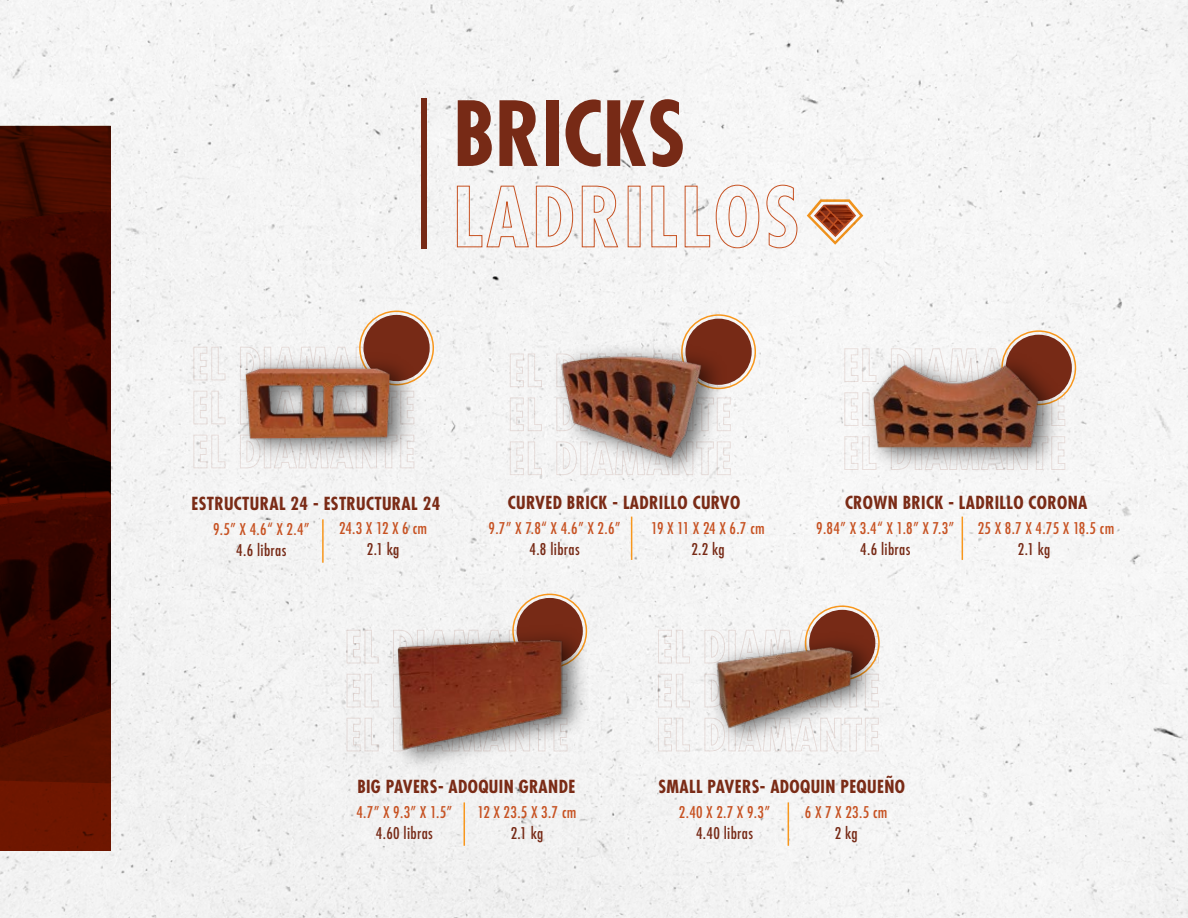
<style>
.page{position:relative;width:1188px;height:918px;background:#fff}
.page>*{position:absolute;margin:0;border:0;box-sizing:border-box;transform-origin:0 0}
.t1{font:700 condensed 87.15px "Futura";color:#772a16}
.t2{font:700 condensed 17.55px "Futura";letter-spacing:.02em;color:#7a2b16}
.t3{font:500 condensed 15.75px "Futura";letter-spacing:.02em;color:#c75222}
.t4{font:500 condensed 15.75px "Futura";letter-spacing:.02em;color:#772a16}
</style>
<div class="page">
<div style="left:1px;top:0;width:1187px;height:918px;background:#f4f4f4"></div>
<svg style="left:0;top:126px;width:111px;height:724px;background:#3d0800"></svg>
<svg style="left:807px;top:199px;width:56px;height:46px"></svg>
<svg style="left:457px;top:185px;width:72px;height:63px"></svg>
<svg style="left:536px;top:183px;width:37px;height:65px"></svg>
<svg style="left:581px;top:185px;width:38px;height:63px"></svg>
<svg style="left:651px;top:185px;width:26px;height:63px"></svg>
<svg style="left:684px;top:184px;width:76px;height:65px"></svg>
<svg style="left:766px;top:184px;width:32px;height:65px"></svg>
<div style="left:422px;top:98px;width:5px;height:151px;background:#772a16"></div>
<svg style="left:193px;top:347px;width:32px;height:33px"></svg>
<svg style="left:240px;top:346px;width:20px;height:1px"></svg>
<svg style="left:193px;top:391px;width:32px;height:33px"></svg>
<svg style="left:193px;top:435px;width:32px;height:33px"></svg>
<svg style="left:240px;top:467px;width:20px;height:1px"></svg>
<svg style="left:274px;top:467px;width:140px;height:1px"></svg>
<hr style="left:322px;top:519px;width:2px;height:44px;background:#f8971d">
<div style="left:359px;top:311px;width:75px;height:74px;border:2px solid #f8971d;border-radius:50%"></div>
<div style="left:363px;top:315px;width:67px;height:66px;background:#772a16;border-radius:50%"></div>
<svg style="left:510px;top:354px;width:32px;height:33px"></svg>
<svg style="left:510px;top:398px;width:32px;height:33px"></svg>
<svg style="left:510px;top:442px;width:32px;height:33px"></svg>
<hr style="left:631px;top:517px;width:1px;height:43px;background:#f8971d">
<hr style="left:962px;top:517px;width:1px;height:43px;background:#f8971d">
<div style="left:681px;top:314px;width:75px;height:75px;border:2px solid #f8971d;border-radius:50%"></div>
<div style="left:685px;top:319px;width:67px;height:66px;background:#772a16;border-radius:50%"></div>
<svg style="left:844px;top:348px;width:11px;height:34px"></svg>
<svg style="left:844px;top:392px;width:11px;height:34px"></svg>
<svg style="left:844px;top:436px;width:11px;height:34px"></svg>
<div style="left:1001px;top:330px;width:75px;height:75px;border:2px solid #f8971d;border-radius:50%"></div>
<div style="left:1006px;top:335px;width:66px;height:66px;background:#772a16;border-radius:50%"></div>
<img style="left:228px;top:347px;width:197px;height:120px">
<img style="left:234px;top:357px;width:164px;height:94px">
<img style="left:545px;top:335px;width:190px;height:152px">
<img style="left:556px;top:348px;width:152px;height:113px">
<img style="left:855px;top:344px;width:216px;height:134px">
<img style="left:863px;top:353px;width:178px;height:116px">
<svg style="left:347px;top:630px;width:32px;height:33px"></svg>
<svg style="left:347px;top:674px;width:32px;height:33px"></svg>
<svg style="left:347px;top:718px;width:32px;height:33px"></svg>
<svg style="left:658px;top:630px;width:32px;height:33px"></svg>
<svg style="left:658px;top:674px;width:32px;height:33px"></svg>
<svg style="left:658px;top:718px;width:32px;height:33px"></svg>
<hr style="left:464px;top:802px;width:1px;height:44px;background:#f8971d">
<hr style="left:788px;top:802px;width:1px;height:44px;background:#f8971d">
<div style="left:517px;top:598px;width:66px;height:66px;background:#772a16;border-radius:50%"></div>
<div style="left:809px;top:610px;width:66px;height:66px;background:#772a16;border-radius:50%"></div>
<img style="left:382px;top:620px;width:213px;height:159px">
<img style="left:386px;top:608px;width:184px;height:159px">
<img style="left:700px;top:626px;width:186px;height:131px">
<img style="left:710px;top:636px;width:150px;height:95px">
<h1 class="t1" style="left:453px;top:78px;width:234px">BRICKS</h1>
<p class="t2" style="left:191px;top:492px;width:250px">ESTRUCTURAL 24 - ESTRUCTURAL 24</p>
<p class="t3" style="left:213px;top:519px;width:98px">9.5” X 4.6“ X 2.4”</p>
<p class="t4" style="left:236px;top:540px;width:52px">4.6 libras</p>
<p class="t4" style="left:367px;top:539px;width:34px">2.1 kg</p>
<p class="t3" style="left:339px;top:518px;width:89px">24.3 X 12 X 6 cm</p>
<p class="t2" style="left:508px;top:491px;width:234px">CURVED BRICK - LADRILLO CURVO</p>
<p class="t3" style="left:489px;top:518px;width:134px">9.7” X 7.8“ X 4.6” X 2.6”</p>
<p class="t4" style="left:530px;top:540px;width:52px">4.8 libras</p>
<p class="t4" style="left:691px;top:540px;width:35px">2.2 kg</p>
<p class="t3" style="left:651px;top:518px;width:115px">19 X 11 X 24 X 6.7 cm</p>
<p class="t2" style="left:845px;top:491px;width:244px">CROWN BRICK - LADRILLO CORONA</p>
<p class="t3" style="left:816px;top:518px;width:140px">9.84” X 3.4“ X 1.8” X 7.3”</p>
<p class="t4" style="left:860px;top:540px;width:52px">4.6 libras</p>
<p class="t4" style="left:1018px;top:540px;width:34px">2.1 kg</p>
<p class="t3" style="left:978px;top:518px;width:138px">25 X 8.7 X 4.75 X 18.5 cm</p>
<p class="t2" style="left:357px;top:775px;width:219px">BIG PAVERS- ADOQUIN GRANDE</p>
<p class="t3" style="left:356px;top:802px;width:97px">4.7” X 9.3” X 1.5”</p>
<p class="t4" style="left:376px;top:823px;width:58px">4.60 libras</p>
<p class="t4" style="left:511px;top:823px;width:34px">2.1 kg</p>
<p class="t3" style="left:478px;top:802px;width:100px">12 X 23.5 X 3.7 cm</p>
<p class="t2" style="left:658px;top:775px;width:248px">SMALL PAVERS- ADOQUIN PEQUEÑO</p>
<p class="t3" style="left:679px;top:802px;width:93px">2.40 X 2.7 X 9.3”</p>
<p class="t4" style="left:696px;top:823px;width:58px">4.40 libras</p>
<p class="t4" style="left:835px;top:823px;width:24px">2 kg</p>
<p class="t3" style="left:805px;top:802px;width:84px">6 X 7 X 23.5 cm</p>
</div>
